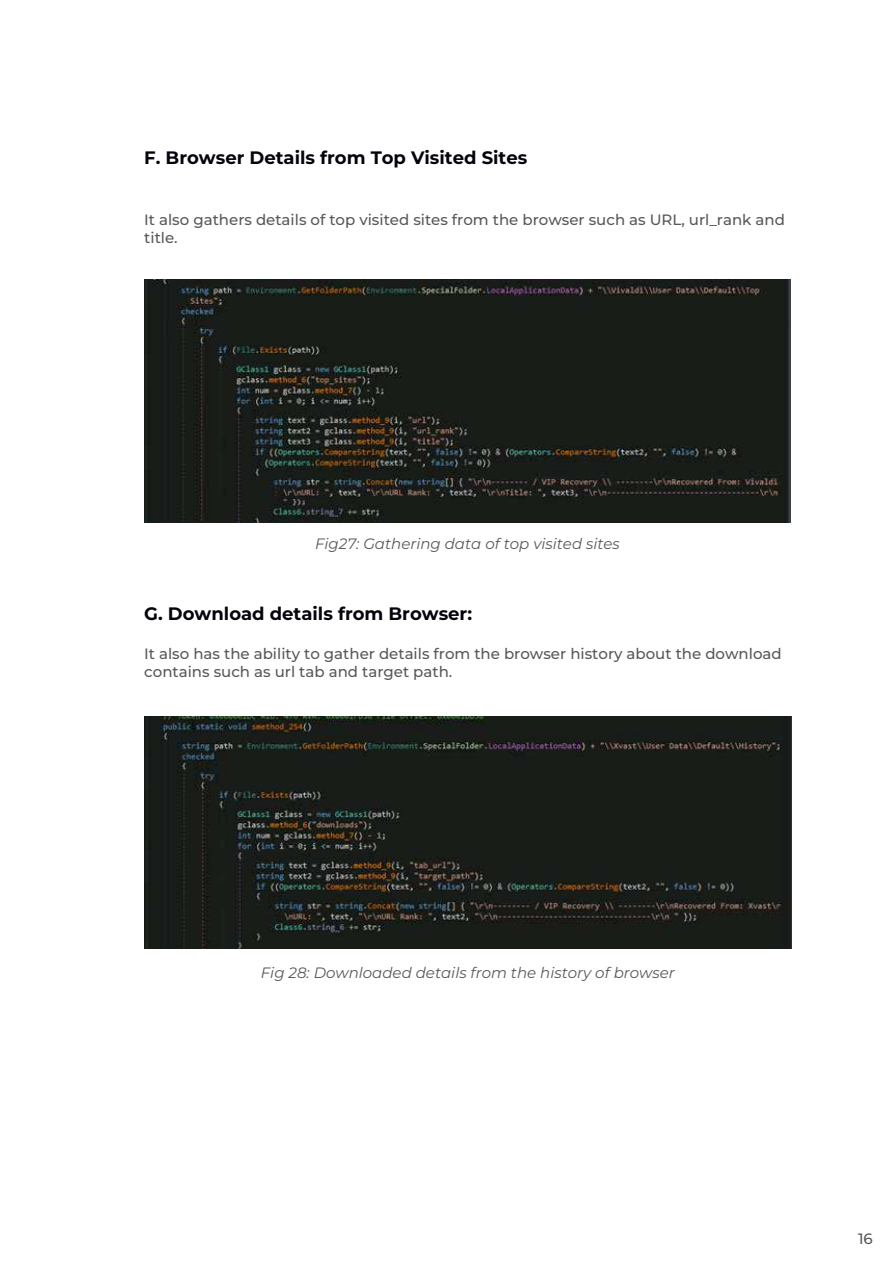
<style>
.page{position:relative;width:893px;height:1263px;background:#fff}
.page>*{position:absolute;margin:0;border:0;box-sizing:border-box;transform-origin:0 0}
.t1{font:700 18px "Montserrat";color:#04040c}
.t2{font:500 15px/18px "Montserrat";color:#58595b}
.t3{font:italic 15px "Montserrat";color:#58595b}
</style>
<div class="page">
<img style="left:144px;top:280px;width:647px;height:242px">
<img style="left:144px;top:717px;width:648px;height:232px">
<p class="t1" style="left:144px;top:144px;width:385px">F. Browser Details from Top Visited Sites</p>
<p class="t2" style="left:144px;top:210px;width:642px">It also gathers details of top visited sites from the browser such as URL, url_rank and title.</p>
<p class="t3" style="left:315px;top:533px;width:306px">Fig27: Gathering data of top visited sites</p>
<p class="t1" style="left:144px;top:601px;width:329px">G. Download details from Browser:</p>
<p class="t2" style="left:144px;top:644px;width:639px">It also has the ability to gather details from the browser history about the download contains such as url tab and target path.</p>
<p class="t3" style="left:261px;top:962px;width:416px">Fig 28: Downloaded details from the history of browser</p>
<p class="t2" style="left:858px;top:1229px;width:16px">16</p>
</div>
